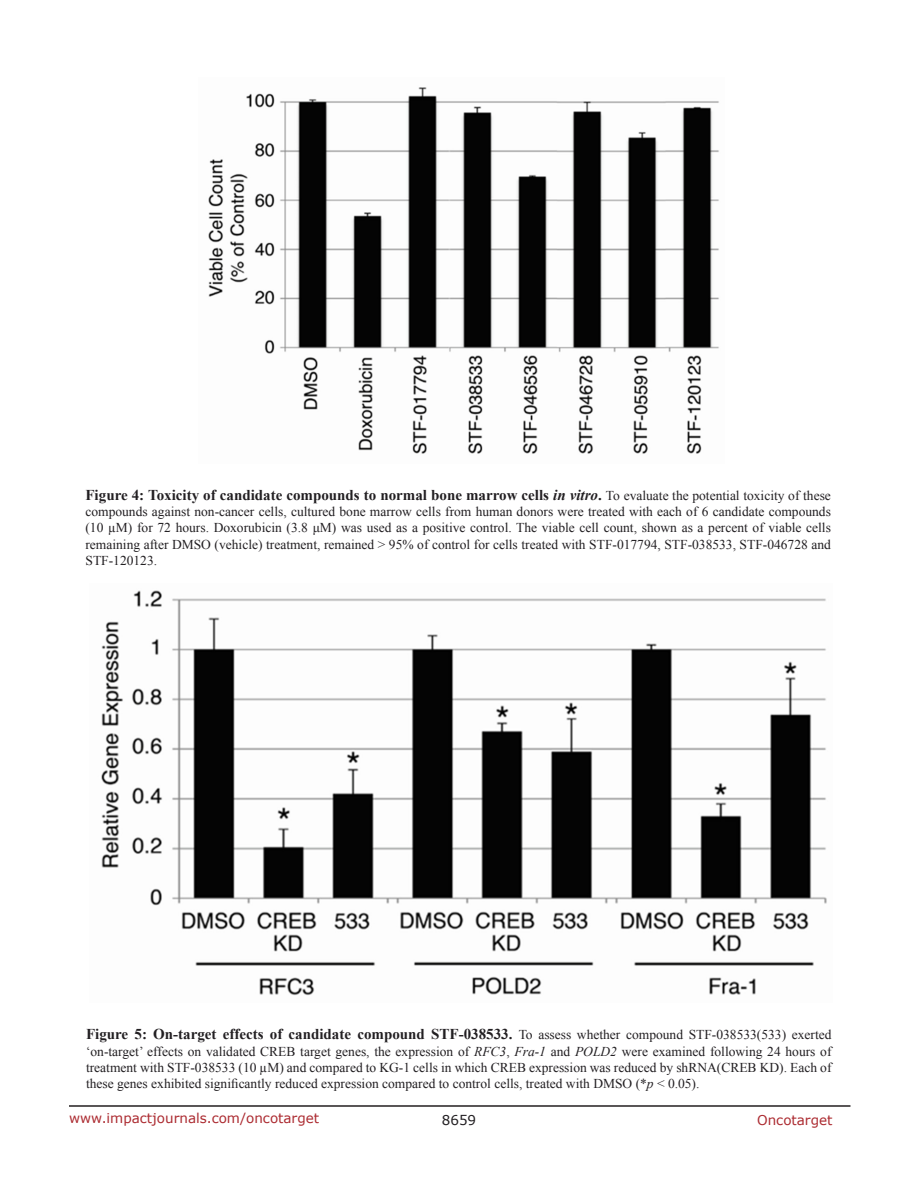
<style>
.page{position:relative;width:918px;height:1188px;background:#fff}
.page>*{position:absolute;margin:0;border:0;box-sizing:border-box;transform-origin:0 0}
.FigureText{font:700 15px "Times New Roman";color:#221f22}
.FigureText-2{font:13.5px/16.2px "Times New Roman";color:#221f22;text-align:justify}
.t1{font:13.5px "Verdana";color:#ac2b31}
.t2{font:13.5px "Verdana";color:#221f22}
.s1{font-style:italic}
.s2{font-weight:400;font-size:13.5px}
</style>
<div class="page">
<hr style="left:69px;top:1105px;width:781px;height:2px;background:#231f20">
<img style="left:101px;top:590px;width:726px;height:406px">
<img style="left:208px;top:87px;width:511px;height:367px">
<p class="FigureText" style="left:86px;top:485px;width:747px">Figure 4: Toxicity of candidate compounds to normal bone marrow cells <span class="s1">in vitro</span>. <span class="s2">To evaluate the potential toxicity of these</span></p>
<p class="FigureText-2" style="left:86px;top:503px;width:747px">compounds against non-cancer cells, cultured bone marrow cells from human donors were treated with each of 6 candidate compounds (10 µM) for 72 hours. Doxorubicin (3.8 μM) was used as a positive control. The viable cell count, shown as a percent of viable cells remaining after DMSO (vehicle) treatment, remained &gt; 95% of control for cells treated with STF-017794, STF-038533, STF-046728 and STF-120123.</p>
<p class="FigureText" style="left:86px;top:1024px;width:747px">Figure 5: On-target effects of candidate compound STF-038533. <span class="s2">To assess whether compound STF-038533(533) exerted</span></p>
<p class="FigureText-2" style="left:86px;top:1043px;width:747px">‘on-target’ effects on validated CREB target genes, the expression of <span class="s1">RFC3</span>, <span class="s1">Fra-1</span> and <span class="s1">POLD2</span> were examined following 24 hours of treatment with STF-038533 (10 µM) and compared to KG-1 cells in which CREB expression was reduced by shRNA(CREB KD). Each of these genes exhibited significantly reduced expression compared to control cells, treated with DMSO (*<span class="s1">p</span> &lt; 0.05).</p>
<p class="t1" style="left:69px;top:1109px;width:252px">www.impactjournals.com/oncotarget</p>
<p class="t2" style="left:442px;top:1111px;width:36px">8659</p>
<p class="t1" style="left:757px;top:1111px;width:77px">Oncotarget</p>
</div>
